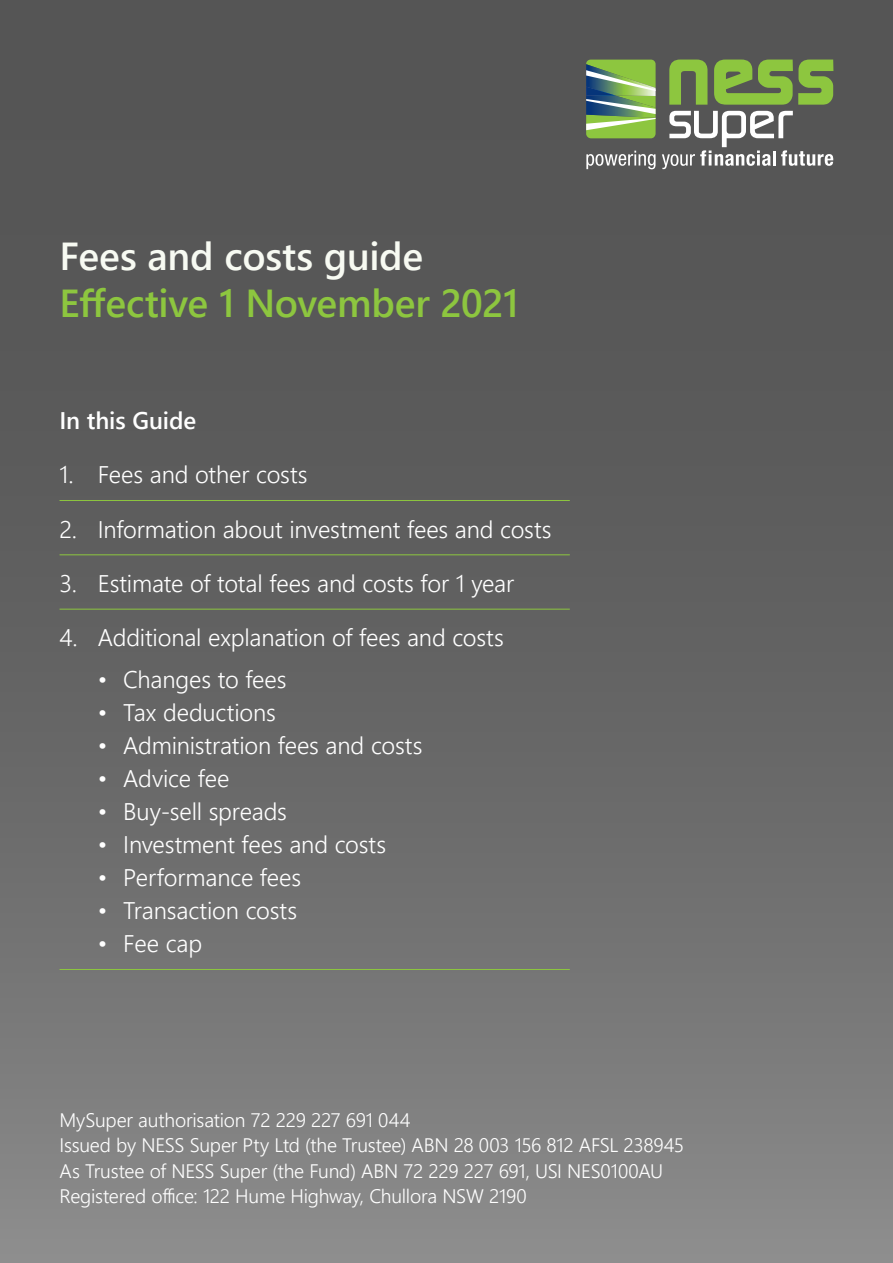
<style>
.page{position:relative;width:893px;height:1263px;background:#fff}
.page>*{position:absolute;margin:0;border:0;box-sizing:border-box;transform-origin:0 0}
.t1{font:600 39px "Segoe UI";letter-spacing:-.01em;color:#8dc63f}
.t2{font:600 39px "Segoe UI";letter-spacing:-.01em;color:#f7faf2}
.t3{font:300 24px "Segoe UI";letter-spacing:-.005em;color:#fff}
.t4{font:600 24px "Segoe UI";letter-spacing:-.005em;color:#fff}
.t5{font:300 19.5px/25.5px "Segoe UI";letter-spacing:-.01em;color:#fff}
</style>
<div class="page">
<div style="left:0;top:0;width:893px;height:1263px;background:linear-gradient(to bottom,#4b4b4b,#838383)"></div>
<svg style="left:586px;top:151px;width:69px;height:18px"></svg>
<svg style="left:669px;top:60px;width:38px;height:45px;background:#7aa146"></svg>
<svg style="left:714px;top:60px;width:119px;height:45px;background:#7da645"></svg>
<svg style="left:662px;top:111px;width:171px;height:58px"></svg>
<svg style="left:586px;top:60px;width:70px;height:78px;background:#84b06c"></svg>
<hr style="left:60px;top:500px;width:510px;height:1px;background:#8dc63f">
<hr style="left:60px;top:555px;width:510px;height:1px;background:#8dc63f">
<hr style="left:60px;top:609px;width:510px;height:1px;background:#8dc63f">
<hr style="left:60px;top:969px;width:510px;height:1px;background:#8dc63f">
<h1 class="t2" style="left:60px;top:219px;width:365px">Fees and costs guide</h1>
<h1 class="t1" style="left:60px;top:266px;width:461px">Effective 1 November 2021</h1>
<p class="t4" style="left:60px;top:398px;width:138px">In this Guide</p>
<p class="t3" style="left:60px;top:452px;width:250px">1. Fees and other costs</p>
<p class="t3" style="left:60px;top:506px;width:494px">2. Information about investment fees and costs</p>
<p class="t3" style="left:60px;top:561px;width:456px">3. Estimate of total fees and costs for 1 year</p>
<p class="t3" style="left:60px;top:615px;width:446px">4. Additional explanation of fees and costs</p>
<p class="t3" style="left:98px;top:657px;width:190px">• Changes to fees</p>
<p class="t3" style="left:98px;top:690px;width:180px">• Tax deductions</p>
<p class="t3" style="left:98px;top:723px;width:326px">• Administration fees and costs</p>
<p class="t3" style="left:98px;top:756px;width:133px">• Advice fee</p>
<p class="t3" style="left:98px;top:789px;width:191px">• Buy-sell spreads</p>
<p class="t3" style="left:98px;top:822px;width:290px">• Investment fees and costs</p>
<p class="t3" style="left:98px;top:855px;width:205px">• Performance fees</p>
<p class="t3" style="left:98px;top:888px;width:201px">• Transaction costs</p>
<p class="t3" style="left:98px;top:921px;width:106px">• Fee cap</p>
<p class="t5" style="left:60px;top:1105px;width:626px">MySuper authorisation 72 229 227 691 044<br>Issued by NESS Super Pty Ltd (the Trustee) ABN 28 003 156 812 AFSL 238945<br>As Trustee of NESS Super (the Fund) ABN 72 229 227 691, USI NES0100AU Registered office: 122 Hume Highway, Chullora NSW 2190</p>
</div>
